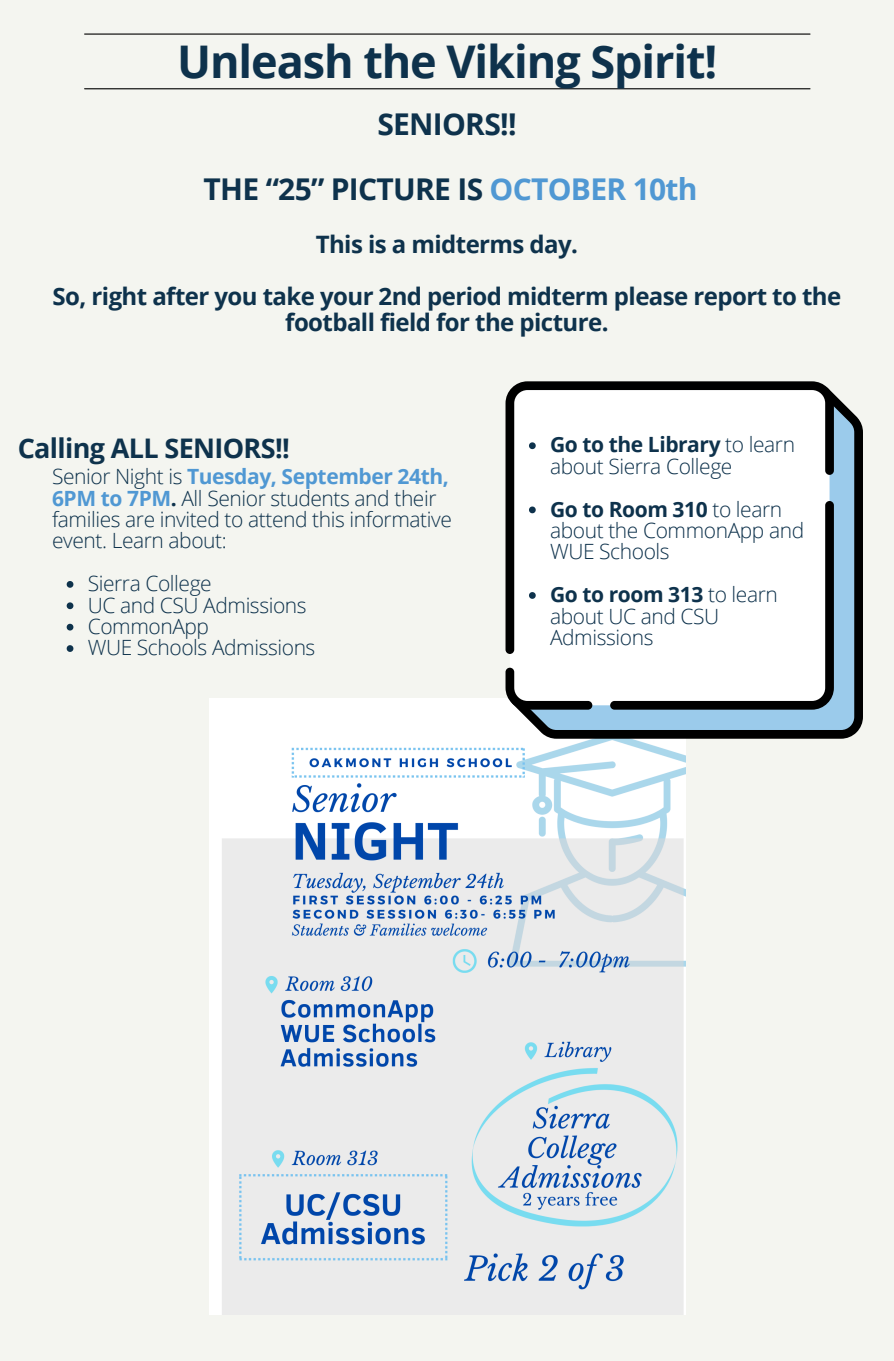
<style>
.page{position:relative;width:894px;height:1361px;background:#fff}
.page>*{position:absolute;margin:0;border:0;box-sizing:border-box;transform-origin:0 0}
.t1{font:700 45px "Open Sans";letter-spacing:-.025em;color:#0e324c}
.t2{font:700 30px "Open Sans";letter-spacing:-.025em;color:#0e324c}
.t3{font:700 27px "Open Sans";letter-spacing:-.025em;color:#0e324c}
.t4{font:700 24px/25.8px "Open Sans";letter-spacing:-.025em;color:#0e324c;text-align:center}
.t5{font:300 21px/21.3px "Open Sans";letter-spacing:-.02em;color:#0e324c}
.s1{color:#5098d3}
.s2{font-weight:700;color:#5098d3}
.s3{font-weight:700}
</style>
<div class="page">
<div style="left:0;top:0;width:893px;height:1360px;background:#f4f5f0"></div>
<hr style="left:85px;top:33px;width:724px;height:2px;background:#000">
<hr style="left:85px;top:88px;width:724px;height:1px;background:#000">
<img style="left:209px;top:698px;width:476px;height:615px">
<svg style="left:510px;top:393px;width:352px;height:345px;background:#7f9bad"></svg>
<svg style="left:505px;top:667px;width:87px;height:42px"></svg>
<svg style="left:610px;top:654px;width:223px;height:55px"></svg>
<svg style="left:505px;top:381px;width:328px;height:273px;fill:#fff"></svg>
<svg style="left:67px;top:581px;width:6px;height:6px"></svg>
<svg style="left:67px;top:602px;width:6px;height:7px"></svg>
<svg style="left:67px;top:623px;width:6px;height:7px"></svg>
<svg style="left:67px;top:645px;width:6px;height:7px"></svg>
<svg style="left:529px;top:442px;width:6px;height:7px"></svg>
<svg style="left:529px;top:506px;width:6px;height:7px"></svg>
<svg style="left:529px;top:592px;width:6px;height:6px"></svg>
<h1 class="t1" style="left:177px;top:30px;width:541px">Unleash the Viking Spirit!</h1>
<h2 class="t2" style="left:377px;top:103px;width:141px">SENIORS!!</h2>
<h3 class="t2" style="left:203px;top:168px;width:495px">THE “25” PICTURE IS <span class="s1">OCTOBER 10th</span></h3>
<h4 class="t4" style="left:316px;top:231px;width:264px">This is a midterms day.</h4>
<h4 class="t4" style="left:53px;top:282px;width:789px">So, right after you take your 2nd period midterm please report to the football field for the picture.</h4>
<p class="t3" style="left:18px;top:429px;width:273px">Calling ALL SENIORS!!</p>
<p class="t5" style="left:52px;top:465px;width:401px">Senior Night is <span class="s2">Tuesday, September 24th, 6PM to 7PM</span><span class="s3">.</span> All Senior students and their families are invited to attend this informative event. Learn about:</p>
<p class="t5" style="left:88px;top:572px;width:125px">Sierra College</p>
<h3 class="t5" style="left:88px;top:593px;width:220px">UC and CSU Admissions</h3>
<p class="t5" style="left:88px;top:615px;width:123px">CommonApp</p>
<p class="t5" style="left:88px;top:636px;width:229px">WUE Schools Admissions</p>
<p class="t5" style="left:550px;top:433px;width:246px"><span class="s3">Go to the Library</span> to learn about Sierra College</p>
<p class="t5" style="left:550px;top:498px;width:256px"><span class="s3">Go to Room 310</span> to learn about the CommonApp and<br>WUE Schools</p>
<p class="t5" style="left:550px;top:583px;width:229px"><span class="s3">Go to room 313</span> to learn about UC and CSU<br>Admissions</p>
</div>
